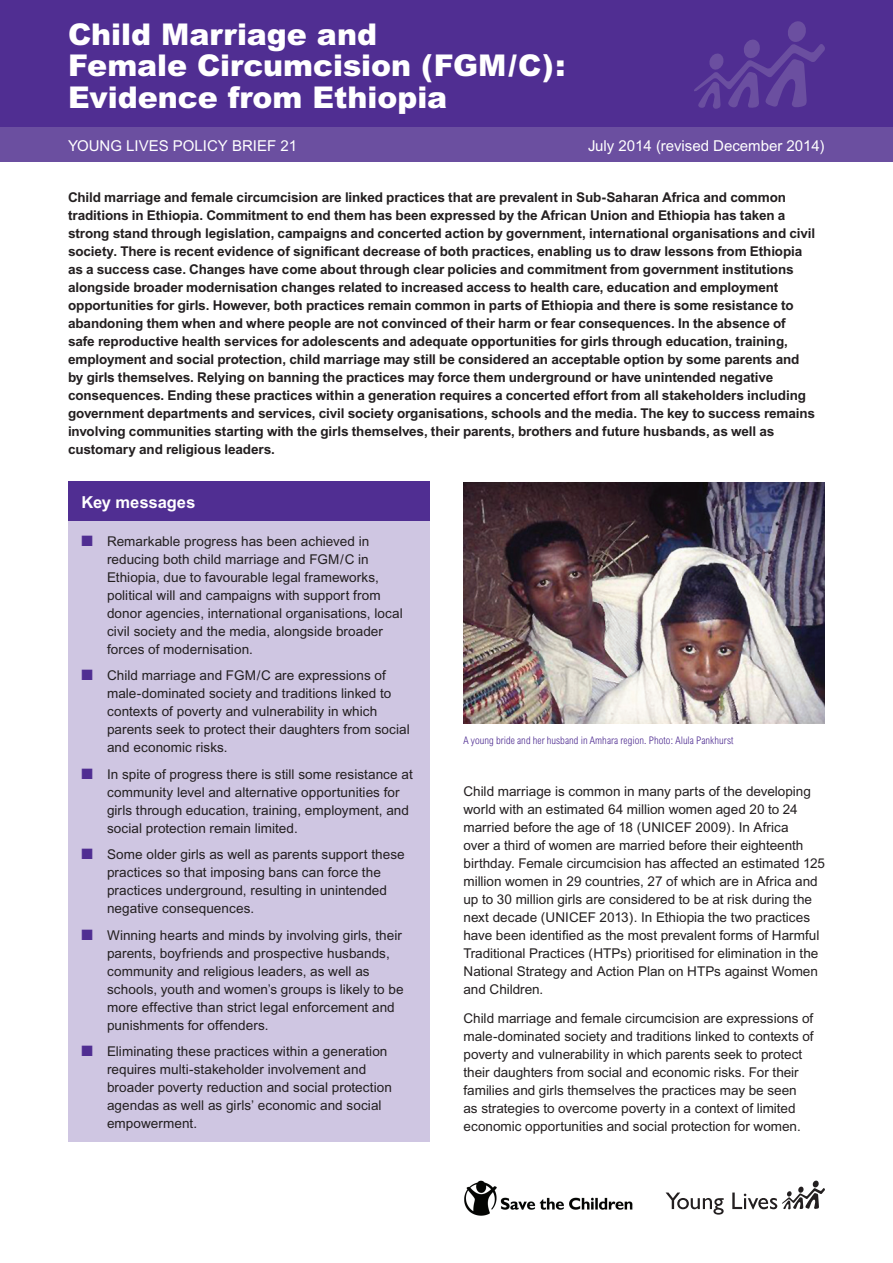
<style>
.page{position:relative;width:893px;height:1263px;background:#fff}
.page>*{position:absolute;margin:0;border:0;box-sizing:border-box;transform-origin:0 0}
.t1{font:900 30px/31.5px "Arial";color:#fff}
.t2{font:700 16.5px "Arial";color:#fff}
.t3{font:15px "Arial";color:#fff}
.t4{font:13.5px/18px "Arial";letter-spacing:.005em;color:#231f20}
.t5{font:700 13.5px/18px "Arial";letter-spacing:-.01em;color:#231f20}
.t6{font:300 condensed 10.5px "Arial";letter-spacing:.005em;color:#502e92}
.s1{color:#502e92}
</style>
<div class="page">
<div style="left:0;top:0;width:893px;height:128px;background:#502e92"></div>
<div style="left:0;top:128px;width:893px;height:34px;background:#6b4fa0"></div>
<svg style="left:694px;top:21px;width:131px;height:88px"></svg>
<div style="left:68px;top:482px;width:361px;height:40px;background:#502e92"></div>
<div style="left:68px;top:522px;width:361px;height:620px;background:#cfc6e2"></div>
<img style="left:463px;top:482px;width:362px;height:242px">
<svg style="left:666px;top:1192px;width:58px;height:22px"></svg>
<svg style="left:732px;top:1180px;width:93px;height:30px"></svg>
<img style="left:464px;top:1180px;width:169px;height:35px">
<h1 class="t1" style="left:68px;top:17px;width:499px">Child Marriage and<br>Female Circumcision (FGM/C):<br>Evidence from Ethiopia</h1>
<p class="t3" style="left:68px;top:137px;width:231px">YOUNG LIVES POLICY BRIEF 21</p>
<p class="t3" style="left:588px;top:137px;width:238px">July 2014 (revised December 2014)</p>
<p class="t5" style="left:68px;top:188px;width:749px">Child marriage and female circumcision are linked practices that are prevalent in Sub-Saharan Africa and common traditions in Ethiopia. Commitment to end them has been expressed by the African Union and Ethiopia has taken a strong stand through legislation, campaigns and concerted action by government, international organisations and civil society. There is recent evidence of significant decrease of both practices, enabling us to draw lessons from Ethiopia as a success case. Changes have come about through clear policies and commitment from government institutions alongside broader modernisation changes related to increased access to health care, education and employment opportunities for girls. However, both practices remain common in parts of Ethiopia and there is some resistance to abandoning them when and where people are not convinced of their harm or fear consequences. In the absence of safe reproductive health services for adolescents and adequate opportunities for girls through education, training, employment and social protection, child marriage may still be considered an acceptable option by some parents and by girls themselves. Relying on banning the practices may force them underground or have unintended negative consequences. Ending these practices within a generation requires a concerted effort from all stakeholders including government departments and services, civil society organisations, schools and the media. The key to success remains involving communities starting with the girls themselves, their parents, brothers and future husbands, as well as customary and religious leaders.</p>
<p class="t2" style="left:82px;top:493px;width:115px">Key messages</p>
<p class="t4" style="left:107px;top:532px;width:297px;text-indent:-26px"><span class="s1">■</span> Remarkable progress has been achieved in reducing both child marriage and FGM/C in Ethiopia, due to favourable legal frameworks, political will and campaigns with support from donor agencies, international organisations, local civil society and the media, alongside broader forces of modernisation.</p>
<p class="t4" style="left:107px;top:666px;width:304px;text-indent:-26px"><span class="s1">■</span> Child marriage and FGM/C are expressions of male-dominated society and traditions linked to contexts of poverty and vulnerability in which parents seek to protect their daughters from social and economic risks.</p>
<p class="t4" style="left:107px;top:765px;width:307px;text-indent:-26px"><span class="s1">■</span> In spite of progress there is still some resistance at community level and alternative opportunities for girls through education, training, employment, and social protection remain limited.</p>
<p class="t4" style="left:107px;top:845px;width:299px;text-indent:-26px"><span class="s1">■</span> Some older girls as well as parents support these practices so that imposing bans can force the practices underground, resulting in unintended negative consequences.</p>
<p class="t4" style="left:107px;top:926px;width:298px;text-indent:-26px"><span class="s1">■</span> Winning hearts and minds by involving girls, their parents, boyfriends and prospective husbands, community and religious leaders, as well as schools, youth and women’s groups is likely to be more effective than strict legal enforcement and punishments for offenders.</p>
<p class="t4" style="left:107px;top:1043px;width:286px;text-indent:-26px"><span class="s1">■</span> Eliminating these practices within a generation requires multi-stakeholder involvement and broader poverty reduction and social protection agendas as well as girls’ economic and social empowerment.</p>
<p class="t6" style="left:463px;top:734px;width:272px">A young bride and her husband in Amhara region. Photo: Alula Pankhurst</p>
<p class="t4" style="left:463px;top:782px;width:363px">Child marriage is common in many parts of the developing world with an estimated 64 million women aged 20 to 24 married before the age of 18 (UNICEF 2009). In Africa<br>over a third of women are married before their eighteenth birthday. Female circumcision has affected an estimated 125 million women in 29 countries, 27 of which are in Africa and up to 30 million girls are considered to be at risk during the next decade (UNICEF 2013). In Ethiopia the two practices have been identified as the most prevalent forms of Harmful Traditional Practices (HTPs) prioritised for elimination in the National Strategy and Action Plan on HTPs against Women and Children.</p>
<p class="t4" style="left:463px;top:1009px;width:352px">Child marriage and female circumcision are expressions of male-dominated society and traditions linked to contexts of poverty and vulnerability in which parents seek to protect their daughters from social and economic risks. For their families and girls themselves the practices may be seen as strategies to overcome poverty in a context of limited economic opportunities and social protection for women.</p>
</div>
